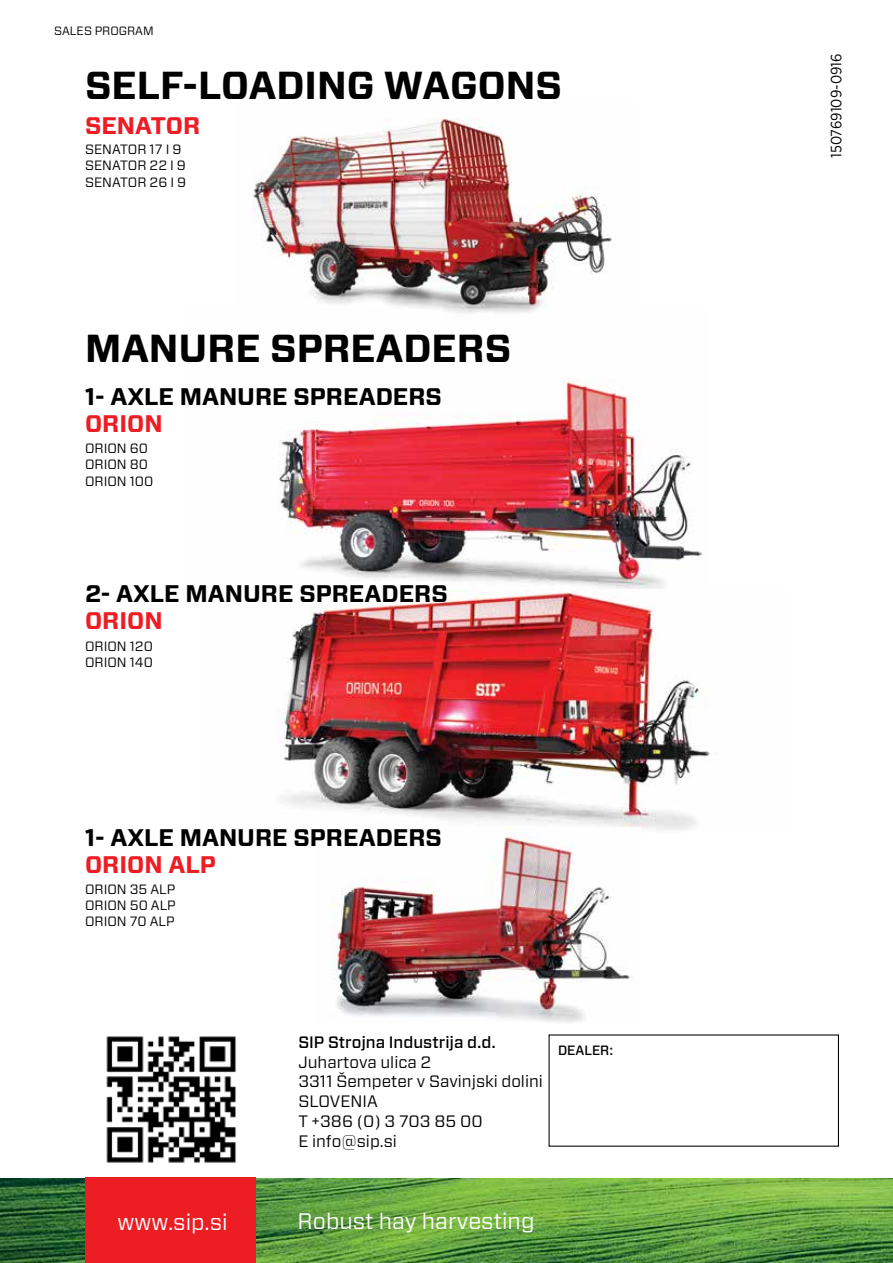
<style>
.page{position:relative;width:893px;height:1263px;background:#fff}
.page>*{position:absolute;margin:0;border:0;box-sizing:border-box;transform-origin:0 0}
.t1{font:700 39px "Forza";color:#000}
.t2{font:700 24px "Forza";color:#000}
.t3{font:700 24px "Forza";color:#ed1d24}
.t4{font:22.5px "Forza";color:#fff}
.t5{font:16.5px/19.8px "Forza";color:#000}
.t6{font:500 16.5px "Forza";color:#000}
.t7{font:15px "Gotham Narrow";color:#000}
.t8{font:13.5px/16.2px "Forza";color:#000}
.t9{font:500 13.5px "Forza";color:#000}
.t10{font:12px "Forza";color:#000}
</style>
<div class="page">
<img style="left:87px;top:1036px;width:168px;height:142px">
<img style="left:0;top:1178px;width:893px;height:85px">
<div style="left:85px;top:1178px;width:170px;height:85px;background:#ed1d24"></div>
<img style="left:279px;top:379px;width:424px;height:211px">
<img style="left:252px;top:118px;width:361px;height:195px">
<img style="left:280px;top:590px;width:430px;height:240px">
<img style="left:315px;top:827px;width:325px;height:196px">
<p class="t10" style="left:54px;top:23px;width:101px">SALES PROGRAM</p>
<h1 class="t1" style="left:85px;top:59px;width:478px">SELF-LOADING WAGONS</h1>
<h2 class="t3" style="left:85px;top:109px;width:117px">SENATOR</h2>
<p class="t8" style="left:85px;top:141px;width:103px">SENATOR 17 I 9<br>SENATOR 22 I 9<br>SENATOR 26 I 9</p>
<h1 class="t1" style="left:85px;top:322px;width:428px">MANURE SPREADERS</h1>
<h2 class="t2" style="left:85px;top:381px;width:358px">1- AXLE MANURE SPREADERS</h2>
<h2 class="t3" style="left:85px;top:408px;width:79px">ORION</h2>
<p class="t8" style="left:85px;top:440px;width:70px">ORION 60<br>ORION 80<br>ORION 100</p>
<h2 class="t2" style="left:85px;top:578px;width:364px">2- AXLE MANURE SPREADERS</h2>
<h2 class="t3" style="left:85px;top:605px;width:79px">ORION</h2>
<p class="t8" style="left:85px;top:638px;width:69px">ORION 120<br>ORION 140</p>
<h2 class="t2" style="left:85px;top:822px;width:358px">1- AXLE MANURE SPREADERS</h2>
<h2 class="t3" style="left:85px;top:849px;width:132px">ORION ALP</h2>
<p class="t8" style="left:85px;top:881px;width:92px;text-align:justify">ORION 35 ALP ORION 50 ALP ORION 70 ALP</p>
<p class="t6" style="left:298px;top:1031px;width:199px">SIP Strojna Industrija d.d.</p>
<p class="t5" style="left:298px;top:1052px;width:246px">Juhartova ulica 2<br>3311 Šempeter v Savinjski dolini<br>SLOVENIA<br>T +386 (0) 3 703 85 00<br>E info@sip.si</p>
<p class="t9" style="left:558px;top:1041px;width:56px">DEALER:</p>
<h3 class="t4" style="left:118px;top:1207px;width:112px">www.sip.si</h3>
<h3 class="t4" style="left:298px;top:1206px;width:238px">Robust hay harvesting</h3>
<p class="t7" style="left:827px;top:158px;width:106px;rotate:-90deg">150769109-0916</p>
</div>
